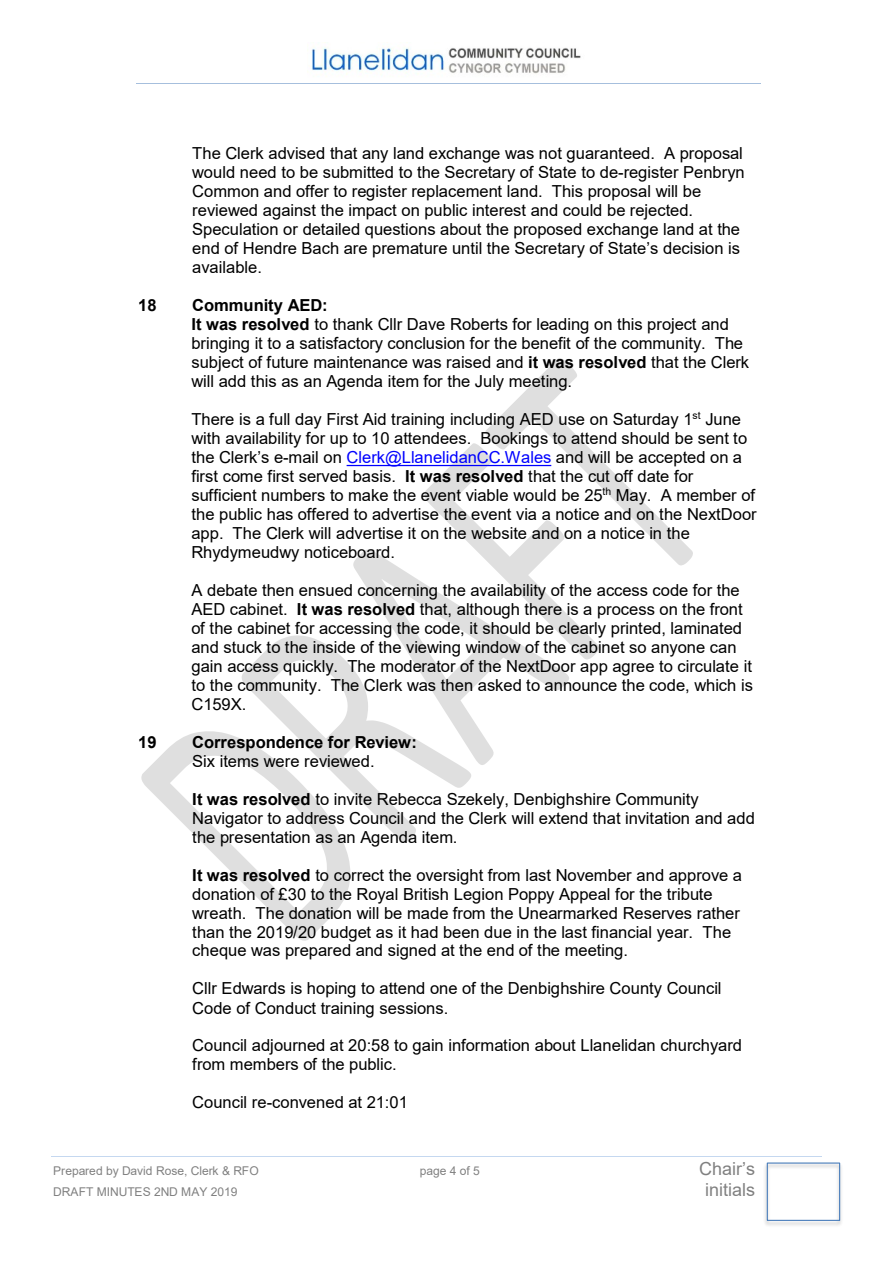
<style>
.page{position:relative;width:893px;height:1263px;background:#fff}
.page>*{position:absolute;margin:0;border:0;box-sizing:border-box;transform-origin:0 0}
.t1{font:18px "Arial";color:rgb(0 0 0/.5)}
.t2{font:16.5px/19px "Arial";color:#000}
.t3{font:700 16.5px "Arial";color:#000}
.t4{font:12px "Arial";color:rgb(0 0 0/.5)}
.s1{font-weight:700}
.s2{color:#00f}
</style>
<div class="page">
<svg style="left:141px;top:731px;width:210px;height:210px"></svg>
<svg style="left:241px;top:635px;width:230px;height:207px"></svg>
<svg style="left:353px;top:549px;width:216px;height:216px"></svg>
<svg style="left:424px;top:358px;width:269px;height:302px"></svg>
<hr style="left:51px;top:1156px;width:770px;height:1px;background:#c5d8f0">
<img style="left:311px;top:46px;width:270px;height:29px">
<img style="left:765px;top:1163px;width:77px;height:63px">
<div style="left:767px;top:1162px;width:73px;height:59px;border:1px solid #4a7ebb"></div>
<hr style="left:347px;top:465px;width:204px;height:1px;background:#00f">
<p class="t2" style="left:192px;top:146px;width:554px">The Clerk advised that any land exchange was not guaranteed. A proposal would need to be submitted to the Secretary of State to de-register Penbryn Common and offer to register replacement land. This proposal will be reviewed against the impact on public interest and could be rejected.<br>Speculation or detailed questions about the proposed exchange land at the end of Hendre Bach are premature until the Secretary of State’s decision is available.</p>
<p class="t3" style="left:138px;top:299px;width:20px">18</p>
<p class="t2" style="left:191px;top:298px;width:559px"><span class="s1">Community AED:<br>It was resolved</span> to thank Cllr Dave Roberts for leading on this project and bringing it to a satisfactory conclusion for the benefit of the community. The subject of future maintenance was raised and <span class="s1">it was resolved</span> that the Clerk will add this as an Agenda item for the July meeting.</p>
<p class="t2" style="left:191px;top:411px;width:567px">There is a full day First Aid training including AED use on Saturday 1<sup>st</sup> June with availability for up to 10 attendees. Bookings to attend should be sent to the Clerk’s e-mail on <span class="s2">Clerk@LlanelidanCC.Wales</span> and will be accepted on a first come first served basis. <span class="s1">It was resolved</span> that the cut off date for sufficient numbers to make the event viable would be 25<sup>th</sup> May. A member of the public has offered to advertise the event via a notice and on the NextDoor app. The Clerk will advertise it on the website and on a notice in the Rhydymeudwy noticeboard.</p>
<p class="t2" style="left:191px;top:582px;width:563px">A debate then ensued concerning the availability of the access code for the AED cabinet. <span class="s1">It was resolved</span> that, although there is a process on the front of the cabinet for accessing the code, it should be clearly printed, laminated and stuck to the inside of the viewing window of the cabinet so anyone can gain access quickly. The moderator of the NextDoor app agree to circulate it to the community. The Clerk was then asked to announce the code, which is C159X.</p>
<p class="t3" style="left:138px;top:736px;width:20px">19</p>
<p class="t3" style="left:192px;top:736px;width:226px">Correspondence for Review:</p>
<p class="t2" style="left:192px;top:753px;width:184px">Six items were reviewed.</p>
<p class="t2" style="left:192px;top:791px;width:564px"><span class="s1">It was resolved</span> to invite Rebecca Szekely, Denbighshire Community<br>Navigator to address Council and the Clerk will extend that invitation and add the presentation as an Agenda item.</p>
<p class="t2" style="left:192px;top:867px;width:551px"><span class="s1">It was resolved</span> to correct the oversight from last November and approve a donation of £30 to the Royal British Legion Poppy Appeal for the tribute wreath. The donation will be made from the Unearmarked Reserves rather than the 2019/20 budget as it had been due in the last financial year. The cheque was prepared and signed at the end of the meeting.</p>
<p class="t2" style="left:192px;top:980px;width:531px">Cllr Edwards is hoping to attend one of the Denbighshire County Council<br>Code of Conduct training sessions.</p>
<p class="t2" style="left:192px;top:1037px;width:551px">Council adjourned at 20:58 to gain information about Llanelidan churchyard from members of the public.</p>
<p class="t2" style="left:192px;top:1094px;width:217px">Council re-convened at 21:01</p>
<p class="t4" style="left:53px;top:1166px;width:207px">Prepared by David Rose, Clerk &amp; RFO</p>
<p class="t4" style="left:420px;top:1166px;width:62px">page 4 of 5</p>
<p class="t1" style="left:699px;top:1162px;width:57px">Chair’s</p>
<p class="t4" style="left:53px;top:1187px;width:186px">DRAFT MINUTES 2ND MAY 2019</p>
<p class="t1" style="left:705px;top:1183px;width:51px">initials</p>
</div>
